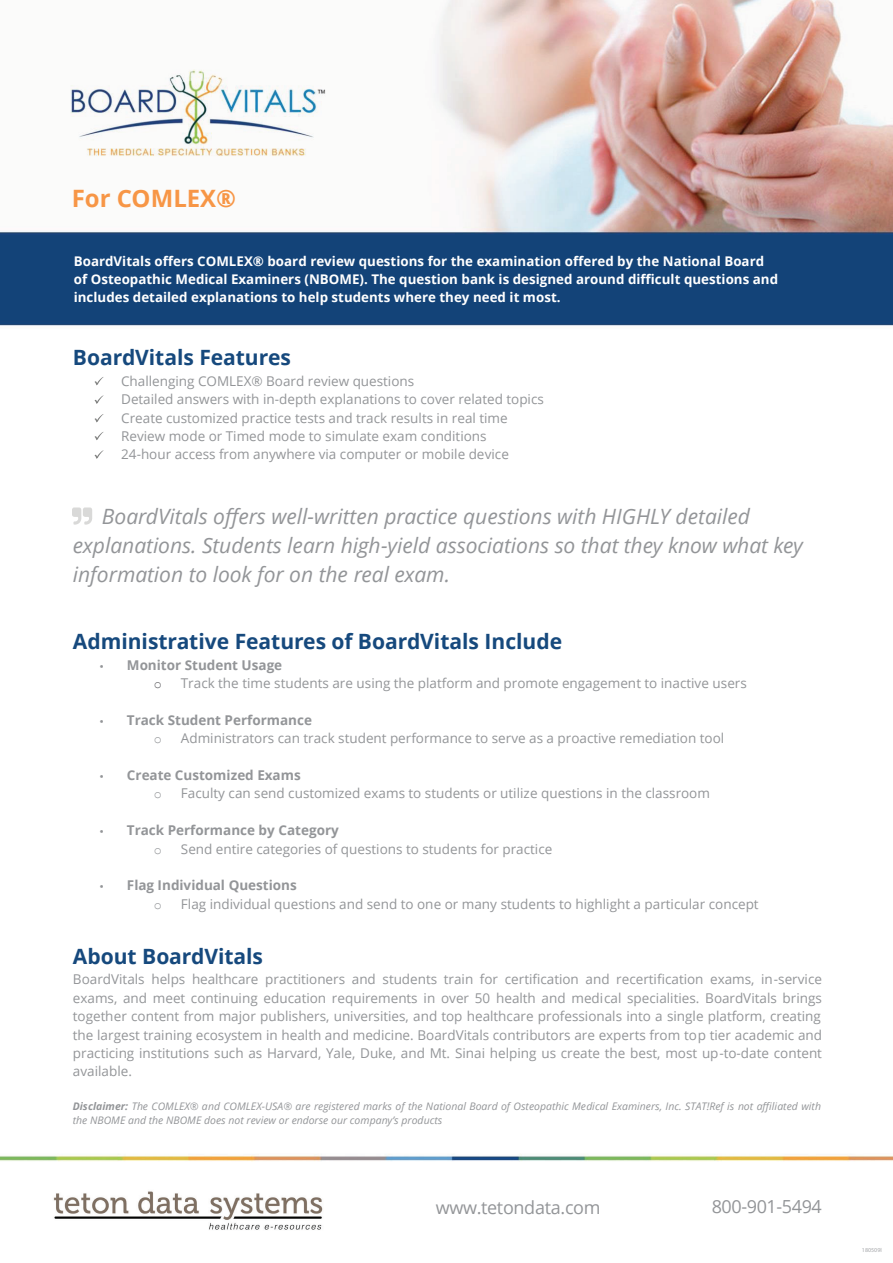
<style>
.page{position:relative;width:893px;height:1263px;background:#fff}
.page>*{position:absolute;margin:0;border:0;box-sizing:border-box;transform-origin:0 0}
.t1{font:700 24px "Open Sans";color:#f79646}
.t2{font:italic 21px/28.5px "Open Sans";color:#939598}
.t3{font:700 21px "Open Sans";color:#16497d}
.t4{font:18px "Open Sans";letter-spacing:-.015em;color:#939598}
.t5{font:13.5px/18.5px "Open Sans";color:#939598}
.t6{font:700 13.5px "Open Sans";color:#939598}
.t7{font:13.5px "Courier New";color:#939598}
.t8{font:13.5px "Courier New";color:#636366}
.t9{font:700 13.35px/18px "Open Sans";color:#fff}
.t10{font:italic 10.5px/14.4px "Open Sans";letter-spacing:.005em;color:#939598}
.t11{font:6px "Myriad Pro";color:#a7a9ac}
.s1{font-family:"Myriad Pro";font-weight:400}
.s2{font-weight:700}
</style>
<div class="page">
<img style="left:0;top:0;width:893px;height:1162px">
<img style="left:73px;top:506px;width:38px;height:21px">
<svg style="left:94px;top:377px;width:9px;height:8px"></svg>
<svg style="left:94px;top:395px;width:9px;height:9px"></svg>
<svg style="left:94px;top:414px;width:9px;height:8px"></svg>
<svg style="left:94px;top:432px;width:9px;height:8px"></svg>
<svg style="left:94px;top:450px;width:9px;height:9px"></svg>
<img style="left:53px;top:1191px;width:270px;height:39px">
<h1 class="t1" style="left:72px;top:181px;width:166px">For COMLEX®</h1>
<p class="t9" style="left:74px;top:252px;width:706px">BoardVitals offers COMLEX® board review questions for the examination offered by the National Board of Osteopathic Medical Examiners (NBOME). The question bank is designed around difficult questions and includes detailed explanations to help students where they need it most.</p>
<h2 class="t3" style="left:73px;top:343px;width:220px">BoardVitals Features</h2>
<p class="t5" style="left:121px;top:372px;width:424px">Challenging COMLEX® Board review questions<br>Detailed answers with in-depth explanations to cover related topics Create customized practice tests and track results in real time Review mode or Timed mode to simulate exam conditions<br>24-hour access from anywhere via computer or mobile device</p>
<h2 class="t2" style="left:73px;top:502px;width:732px;text-indent:29px">BoardVitals offers well-written practice questions with HIGHLY detailed explanations. Students learn high-yield associations so that they know what key information to look for on the real exam.</h2>
<h2 class="t3" style="left:73px;top:627px;width:491px">Administrative Features of BoardVitals Include</h2>
<p class="t6" style="left:100px;top:655px;width:184px"><span class="s1">•</span> Monitor Student Usage</p>
<p class="t8" style="left:154px;top:676px;width:10px">o</p>
<p class="t5" style="left:181px;top:674px;width:567px">Track the time students are using the platform and promote engagement to inactive users</p>
<p class="t6" style="left:100px;top:710px;width:214px"><span class="s1">•</span> Track Student Performance</p>
<p class="t7" style="left:154px;top:731px;width:10px">o</p>
<p class="t5" style="left:181px;top:729px;width:545px">Administrators can track student performance to serve as a proactive remediation tool</p>
<p class="t6" style="left:100px;top:766px;width:202px"><span class="s1">•</span> Create Customized Exams</p>
<p class="t7" style="left:154px;top:786px;width:10px">o</p>
<p class="t5" style="left:181px;top:784px;width:531px">Faculty can send customized exams to students or utilize questions in the classroom</p>
<p class="t6" style="left:100px;top:821px;width:240px"><span class="s1">•</span> Track Performance by Category</p>
<p class="t7" style="left:154px;top:841px;width:10px">o</p>
<p class="t5" style="left:181px;top:839px;width:373px">Send entire categories of questions to students for practice</p>
<p class="t6" style="left:100px;top:876px;width:198px"><span class="s1">•</span> Flag Individual Questions</p>
<p class="t7" style="left:154px;top:896px;width:10px">o</p>
<p class="t5" style="left:181px;top:894px;width:579px">Flag individual questions and send to one or many students to highlight a particular concept</p>
<h2 class="t3" style="left:73px;top:941px;width:192px">About BoardVitals</h2>
<p class="t5" style="left:73px;top:970px;width:751px;text-align:justify">BoardVitals helps healthcare practitioners and students train for certification and recertification exams, in-service exams, and meet continuing education requirements in over 50 health and medical specialities. BoardVitals brings together content from major publishers, universities, and top healthcare professionals into a single platform, creating the largest training ecosystem in health and medicine. BoardVitals contributors are experts from top tier academic and practicing institutions such as Harvard, Yale, Duke, and Mt. Sinai helping us create the best, most up-to-date content available.</p>
<p class="t10" style="left:73px;top:1098px;width:750px"><span class="s2">Disclaimer:</span> The COMLEX® and COMLEX-USA® are registered marks of the National Board of Osteopathic Medical Examiners, Inc. STAT!Ref is not affiliated with the NBOME and the NBOME does not review or endorse our company’s products</p>
<h3 class="t4" style="left:436px;top:1195px;width:166px">www.tetondata.com</h3>
<h3 class="t4" style="left:712px;top:1194px;width:112px">800-901-5494</h3>
<p class="t11" style="left:862px;top:1246px;width:21px">180509I</p>
</div>
